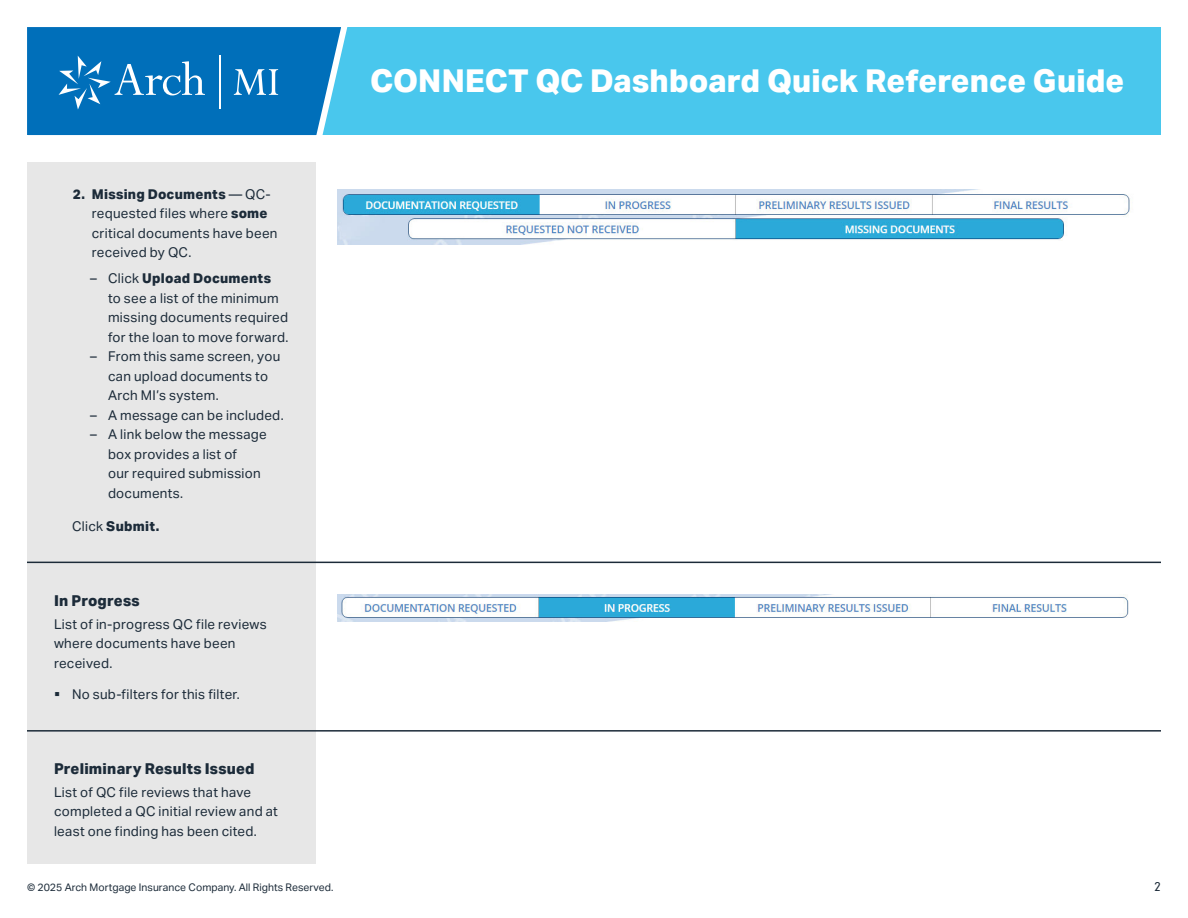
<style>
.page{position:relative;width:1188px;height:918px;background:#fff}
.page>*{position:absolute;margin:0;border:0;box-sizing:border-box;transform-origin:0 0}
.t1{font:800 31.5px "Aktiv Grotesk";letter-spacing:.005em;color:#fff}
.t2{font:800 15px "Aktiv Grotesk";letter-spacing:.015em;color:#1c2b39}
.t3{font:13.5px/19.5px "Aktiv Grotesk";letter-spacing:.015em;color:#1c2b39}
.t4{font:800 13.5px "Aktiv Grotesk";letter-spacing:.02em;color:#1c2b39}
.t5{font:12px "Geometric 706 BT Medium B";color:#1c2b39}
.t6{font:10.5px "Aktiv Grotesk";color:#1c2b39}
.s1{font-weight:800}
.s2{font-weight:400}
</style>
<div class="page">
<div style="left:288px;top:27px;width:873px;height:108px;background:#49c7ed"></div>
<svg style="left:27px;top:27px;width:321px;height:109px;background:#157cc0"></svg>
<div style="left:27px;top:162px;width:289px;height:702px;background:#e7e7e7"></div>
<hr style="left:27px;top:562px;width:1134px;height:1px;background:#1c2b39">
<hr style="left:27px;top:730px;width:1134px;height:2px;background:#1c2b39">
<img style="left:338px;top:189px;width:792px;height:56px">
<img style="left:338px;top:594px;width:791px;height:28px">
<p class="t3" style="left:92px;top:184px;width:187px;text-indent:-19px"><span class="s1">2. Missing Documents</span> — QC&shy;requested files where <span class="s1">some </span>critical documents have been received by QC.</p>
<p class="t3" style="left:108px;top:269px;width:182px;text-indent:-18px">– Click <span class="s1">Upload Documents<br></span>to see a list of the minimum missing documents required for the loan to move forward.</p>
<p class="t3" style="left:108px;top:347px;width:174px;text-indent:-18px">– From this same screen, you can upload documents to<br>Arch MI’s system.</p>
<p class="t3" style="left:90px;top:405px;width:195px">– A message can be included.</p>
<p class="t3" style="left:108px;top:425px;width:160px;text-indent:-18px">– A link below the message box provides a list of<br>our required submission documents.</p>
<p class="t4" style="left:72px;top:518px;width:89px"><span class="s2">Click</span> Submit.</p>
<p class="t2" style="left:54px;top:592px;width:87px">In Progress</p>
<p class="t3" style="left:54px;top:614px;width:214px">List of in-progress QC file reviews where documents have been received.</p>
<p class="t3" style="left:72px;top:685px;width:169px">No sub-filters for this filter.</p>
<p class="t2" style="left:54px;top:760px;width:202px">Preliminary Results Issued</p>
<p class="t3" style="left:54px;top:782px;width:225px">List of QC file reviews that have completed a QC initial review and at least one finding has been cited.</p>
<h1 class="t1" style="left:370px;top:63px;width:756px">CONNECT QC Dashboard Quick Reference Guide</h1>
<p class="t6" style="left:27px;top:881px;width:308px">© 2025 Arch Mortgage Insurance Company. All Rights Reserved.</p>
<p class="t5" style="left:1154px;top:878px;width:8px">2</p>
</div>
